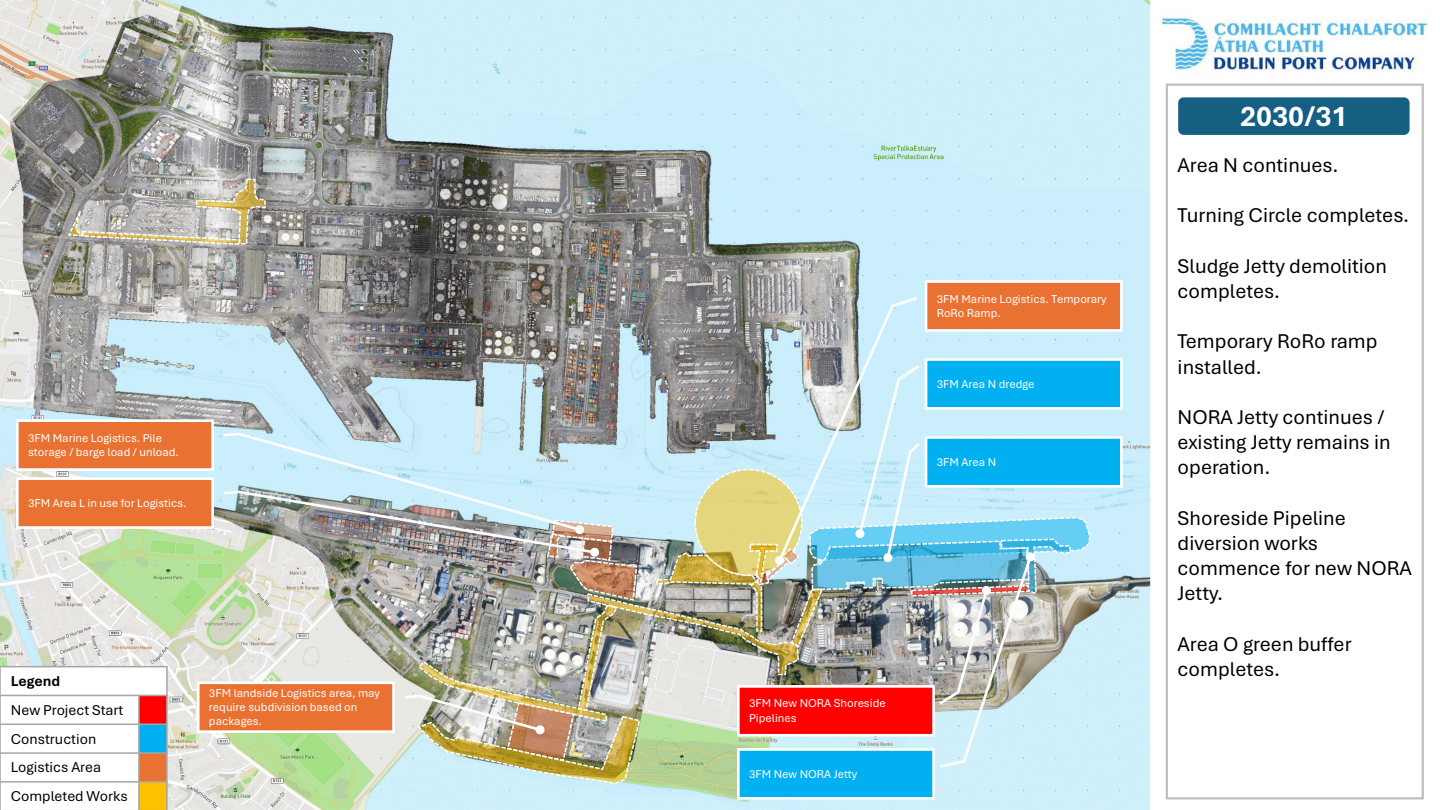
<style>
.page{position:relative;width:1440px;height:810px;background:#fff}
.page>*{position:absolute;margin:0;border:0;box-sizing:border-box;transform-origin:0 0}
.t1{font:700 30px "Aptos";color:#fff}
.t2{font:21px/25.2px "Aptos";color:#000}
.t3{font:15px/28.8px "Aptos";color:#000}
.t4{font:700 15px "Aptos";color:#000}
.t5{font:12px/14.4px "Aptos";color:#fff}
</style>
<div class="page">
<img style="left:0;top:0;width:1150px;height:810px">
<svg style="left:1150px;top:2px;width:274px;height:798px"></svg>
<img style="left:1161px;top:10px;width:268px;height:74px">
<div style="left:0;top:667px;width:167px;height:28px;background:#fff"></div>
<div style="left:0;top:695px;width:139px;height:29px;background:#fff"></div>
<div style="left:0;top:724px;width:139px;height:29px;background:#fff"></div>
<div style="left:0;top:753px;width:139px;height:29px;background:#fff"></div>
<div style="left:0;top:782px;width:139px;height:28px;background:#fff"></div>
<div style="left:139px;top:782px;width:28px;height:28px;background:#ffc000"></div>
<hr style="left:138px;top:695px;width:2px;height:115px;background:#a6a6a6">
<hr style="left:0;top:695px;width:168px;height:1px;background:#a6a6a6">
<hr style="left:0;top:724px;width:168px;height:1px;background:#a6a6a6">
<hr style="left:0;top:752px;width:168px;height:2px;background:#a6a6a6">
<hr style="left:0;top:781px;width:168px;height:2px;background:#a6a6a6">
<hr style="left:0;top:666px;width:1px;height:144px;background:#a6a6a6">
<hr style="left:166px;top:666px;width:2px;height:144px;background:#a6a6a6">
<hr style="left:0;top:666px;width:168px;height:1px;background:#a6a6a6">
<hr style="left:0;top:809px;width:168px;height:1px;background:#a6a6a6">
<div style="left:1166px;top:84px;width:258px;height:715px;background:#fff;border:2px solid #bfbfbf"></div>
<div style="left:1176px;top:95px;width:236px;height:42px;background:#156082;border:2px solid #fff;border-radius:7px"></div>
<div style="left:925px;top:436px;width:198px;height:52px;background:#00b0f0;border:3px solid #fff"></div>
<div style="left:16px;top:419px;width:198px;height:52px;background:#e97132;border:3px solid #fff"></div>
<div style="left:925px;top:358px;width:198px;height:52px;background:#00b0f0;border:3px solid #fff"></div>
<div style="left:925px;top:280px;width:198px;height:52px;background:#e97132;border:3px solid #fff"></div>
<div style="left:738px;top:749px;width:196px;height:49px;background:#00b0f0"></div>
<div style="left:737px;top:748px;width:198px;height:52px;border:3px solid #fff"></div>
<div style="left:16px;top:477px;width:198px;height:52px;background:#e97132;border:3px solid #fff"></div>
<img style="left:67px;top:178px;width:1024px;height:607px">
<div style="left:590px;top:548px;width:9px;height:9px;background:#fff;border-radius:50%"></div>
<p class="t5" style="left:28px;top:430px;width:152px">3FM Marine Logistics. Pile storage / barge load / unload.</p>
<p class="t5" style="left:28px;top:495px;width:160px">3FM Area L in use for Logistics.</p>
<p class="t4" style="left:11px;top:671px;width:51px">Legend</p>
<p class="t3" style="left:11px;top:695px;width:119px">New Project Start<br>Construction<br>Logistics Area<br>Completed Works</p>
<p class="t5" style="left:209px;top:685px;width:173px">3FM landside Logistics area, may require subdivision based on packages.</p>
<p class="t5" style="left:937px;top:291px;width:171px">3FM Marine Logistics. Temporary<br>RoRo Ramp.</p>
<p class="t5" style="left:937px;top:376px;width:99px">3FM Area N dredge</p>
<p class="t5" style="left:937px;top:454px;width:61px">3FM Area N</p>
<p class="t5" style="left:749px;top:696px;width:138px">3FM New NORA Shoreside<br>Pipelines</p>
<p class="t5" style="left:749px;top:766px;width:110px">3FM New NORA Jetty</p>
<p class="t1" style="left:1240px;top:96px;width:109px">2030/31</p>
<p class="t2" style="left:1178px;top:152px;width:162px">Area N continues.</p>
<p class="t2" style="left:1178px;top:202px;width:233px">Turning Circle completes.</p>
<p class="t2" style="left:1178px;top:252px;width:211px">Sludge Jetty demolition completes.</p>
<p class="t2" style="left:1178px;top:328px;width:201px">Temporary RoRo ramp</p>
<p class="t2" style="left:1178px;top:353px;width:86px">installed.</p>
<p class="t2" style="left:1178px;top:404px;width:215px">NORA Jetty continues / existing Jetty remains in operation.</p>
<p class="t2" style="left:1178px;top:504px;width:236px">Shoreside Pipeline diversion works commence for new NORA<br>Jetty.</p>
<p class="t2" style="left:1178px;top:630px;width:176px">Area O green buffer completes.</p>
</div>
